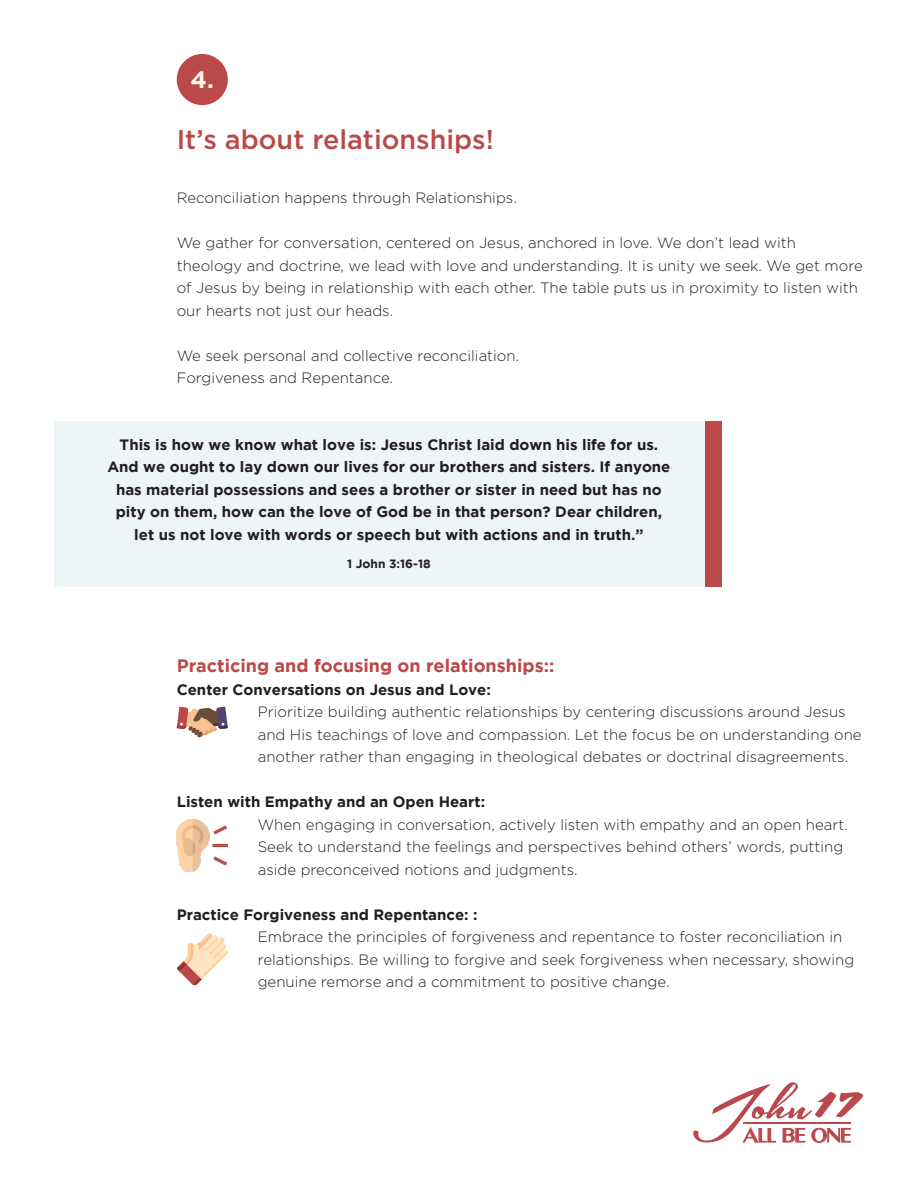
<style>
.page{position:relative;width:918px;height:1188px;background:#fff}
.page>*{position:absolute;margin:0;border:0;box-sizing:border-box;transform-origin:0 0}
.t1{font:500 27px "Gotham";color:#bb4949}
.t2{font:700 23.85px "Gotham";color:#f9f3e9}
.t3{font:19.5px "Monterey Medium FLF";color:#ba484d}
.t4{font:700 18px "Gotham";color:#bb4949}
.t5{font:300 15px/22.5px "Gotham";color:#231f20}
.t6{font:700 15px/22.5px "Gotham";color:#231f20;text-align:center}
.t7{font:700 12px "Gotham";color:#231f20}
</style>
<div class="page">
<div style="left:177px;top:54px;width:51px;height:51px;background:#bb4949;border-radius:50%"></div>
<svg style="left:177px;top:707px;width:51px;height:31px"></svg>
<img style="left:177px;top:820px;width:51px;height:51px">
<svg style="left:177px;top:933px;width:51px;height:51px"></svg>
<div style="left:54px;top:421px;width:667px;height:165px;background:#eef5f6"></div>
<svg style="left:693px;top:1082px;width:171px;height:61px"></svg>
<hr style="left:743px;top:1123px;width:108px;height:1px;background:#ba484d">
<div style="left:705px;top:421px;width:16px;height:165px;background:#bb4949"></div>
<p class="t2" style="left:191px;top:66px;width:25px">4.</p>
<p class="t1" style="left:177px;top:122px;width:319px">It’s about relationships!</p>
<p class="t5" style="left:177px;top:187px;width:342px">Reconciliation happens through Relationships.</p>
<p class="t5" style="left:177px;top:232px;width:688px">We gather for conversation, centered on Jesus, anchored in love. We don’t lead with theology and doctrine, we lead with love and understanding. It is unity we seek. We get more of Jesus by being in relationship with each other. The table puts us in proximity to listen with our hearts not just our heads.</p>
<p class="t5" style="left:177px;top:344px;width:344px">We seek personal and collective reconciliation.</p>
<p class="t5" style="left:177px;top:367px;width:218px">Forgiveness and Repentance.</p>
<p class="t6" style="left:107px;top:433px;width:565px">This is how we know what love is: Jesus Christ laid down his life for us.<br>And we ought to lay down our lives for our brothers and sisters. If anyone has material possessions and sees a brother or sister in need but has no pity on them, how can the love of God be in that person? Dear children, let us not love with words or speech but with actions and in truth.”</p>
<p class="t7" style="left:347px;top:557px;width:85px">1 John 3:16-18</p>
<p class="t4" style="left:177px;top:656px;width:379px">Practicing and focusing on relationships::</p>
<p class="t6" style="left:177px;top:678px;width:316px">Center Conversations on Jesus and Love:</p>
<p class="t5" style="left:258px;top:701px;width:605px">Prioritize building authentic relationships by centering discussions around Jesus and His teachings of love and compassion. Let the focus be on understanding one another rather than engaging in theological debates or doctrinal disagreements.</p>
<p class="t6" style="left:177px;top:791px;width:310px">Listen with Empathy and an Open Heart:</p>
<p class="t5" style="left:258px;top:813px;width:592px">When engaging in conversation, actively listen with empathy and an open heart.<br>Seek to understand the feelings and perspectives behind others’ words, putting aside preconceived notions and judgments.</p>
<p class="t6" style="left:177px;top:903px;width:302px">Practice Forgiveness and Repentance: :</p>
<p class="t5" style="left:258px;top:926px;width:598px">Embrace the principles of forgiveness and repentance to foster reconciliation in relationships. Be willing to forgive and seek forgiveness when necessary, showing genuine remorse and a commitment to positive change.</p>
<p class="t3" style="left:743px;top:1125px;width:110px">ALL BE ONE</p>
</div>
